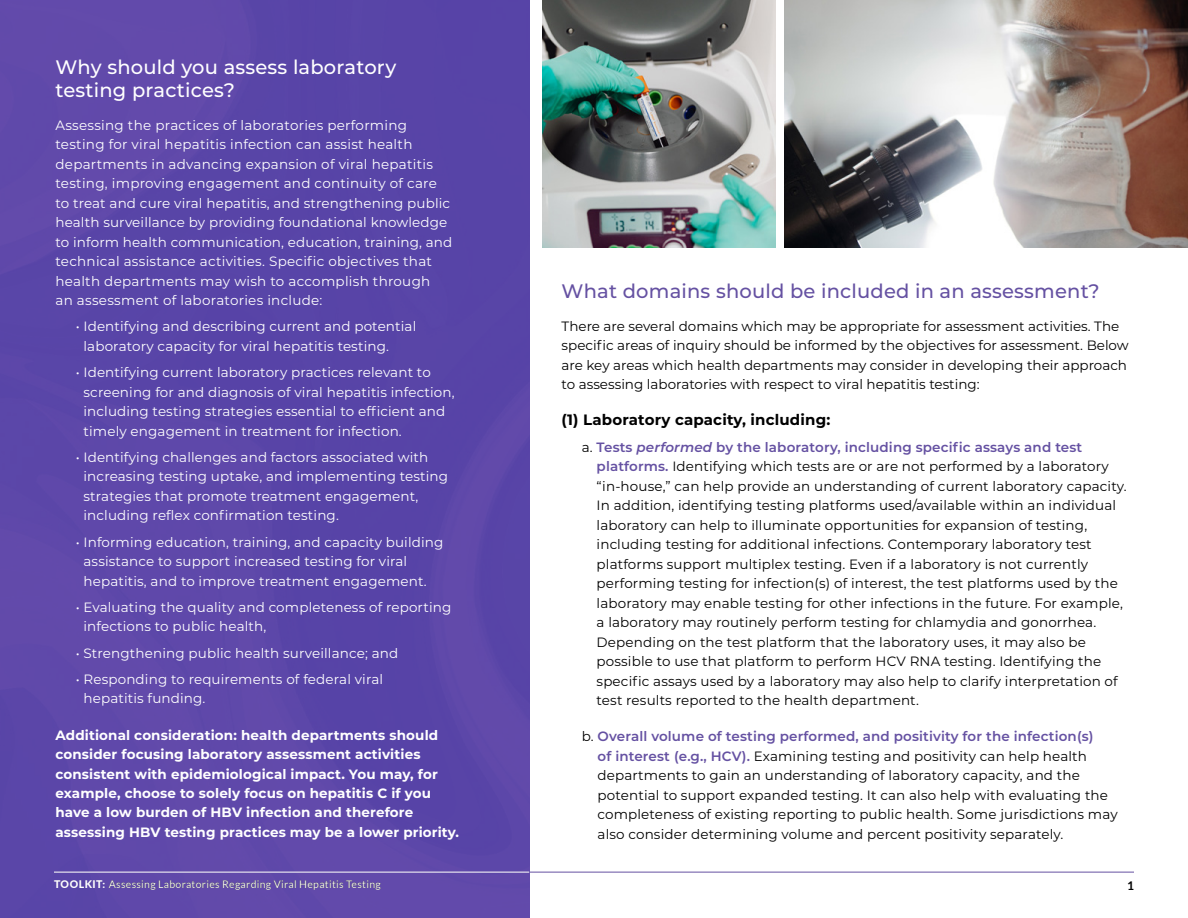
<style>
.page{position:relative;width:1188px;height:918px;background:#fff}
.page>*{position:absolute;margin:0;border:0;box-sizing:border-box;transform-origin:0 0}
.t1{font:500 19.5px/22.5px "Montserrat";letter-spacing:.01em;color:#fff}
.t2{font:500 19.5px "Montserrat";letter-spacing:.01em;color:#6551a2}
.t3{font:700 15px "Montserrat";letter-spacing:.01em;color:#000}
.t4{font:13.5px/19.5px "Montserrat";letter-spacing:.01em;color:#000}
.t5{font:13.5px/19.5px "Montserrat";letter-spacing:.01em;color:#fff}
.t6{font:700 13.5px/19.5px "Montserrat";letter-spacing:.01em;color:#fff}
.t7{font:700 12px "Lato";color:#000}
.t8{font:10.5px "Lato";letter-spacing:.025em;color:#fff}
.s1{font-weight:600;color:#6551a2}
.s2{font-weight:600;font-style:italic;color:#6551a2}
.s3{font-weight:800}
</style>
<div class="page">
<img style="left:0;top:0;width:529px;height:918px">
<img style="left:784px;top:0;width:404px;height:247px">
<img style="left:542px;top:0;width:233px;height:247px">
<hr style="left:54px;top:872px;width:1080px;height:1px;background:#6551a2">
<hr style="left:54px;top:872px;width:475px;height:1px;background:#fff">
<h1 class="t1" style="left:56px;top:55px;width:342px">Why should you assess laboratory testing practices?</h1>
<p class="t5" style="left:56px;top:115px;width:398px">Assessing the practices of laboratories performing testing for viral hepatitis infection can assist health departments in advancing expansion of viral hepatitis testing, improving engagement and continuity of care to treat and cure viral hepatitis, and strengthening public health surveillance by providing foundational knowledge to inform health communication, education, training, and technical assistance activities. Specific objectives that health departments may wish to accomplish through<br>an assessment of laboratories include:</p>
<p class="t5" style="left:84px;top:316px;width:334px;text-indent:-8px">• Identifying and describing current and potential laboratory capacity for viral hepatitis testing.</p>
<p class="t5" style="left:84px;top:362px;width:373px;text-indent:-8px">• Identifying current laboratory practices relevant to screening for and diagnosis of viral hepatitis infection, including testing strategies essential to efficient and timely engagement in treatment for infection.</p>
<p class="t5" style="left:84px;top:447px;width:366px;text-indent:-8px">• Identifying challenges and factors associated with increasing testing uptake, and implementing testing strategies that promote treatment engagement, including reflex confirmation testing.</p>
<p class="t5" style="left:84px;top:532px;width:361px;text-indent:-8px">• Informing education, training, and capacity building assistance to support increased testing for viral hepatitis, and to improve treatment engagement.</p>
<p class="t5" style="left:84px;top:597px;width:369px;text-indent:-8px">• Evaluating the quality and completeness of reporting infections to public health,</p>
<p class="t5" style="left:76px;top:643px;width:324px">• Strengthening public health surveillance; and</p>
<p class="t5" style="left:84px;top:669px;width:301px;text-indent:-8px">• Responding to requirements of federal viral hepatitis funding.</p>
<p class="t6" style="left:55px;top:724px;width:405px">Additional consideration: health departments should consider focusing laboratory assessment activities consistent with epidemiological impact. You may, for example, choose to solely focus on hepatitis C if you have a low burden of HBV infection and therefore assessing HBV testing practices may be a lower priority.</p>
<h1 class="t2" style="left:562px;top:277px;width:540px">What domains should be included in an assessment?</h1>
<p class="t4" style="left:562px;top:316px;width:569px">There are several domains which may be appropriate for assessment activities. The specific areas of inquiry should be informed by the objectives for assessment. Below are key areas which health departments may consider in developing their approach to assessing laboratories with respect to viral hepatitis testing:</p>
<p class="t3" style="left:562px;top:409px;width:270px">(1) Laboratory capacity, including:</p>
<p class="t4" style="left:597px;top:437px;width:532px;text-indent:-15px">a. <span class="s1">Tests</span> <span class="s2">performed</span> <span class="s1">by the laboratory, including specific assays and test platforms.</span> Identifying which tests are or are not performed by a laboratory “in-house,” can help provide an understanding of current laboratory capacity.<br>In addition, identifying testing platforms used/available within an individual laboratory can help to illuminate opportunities for expansion of testing, including testing for additional infections. Contemporary laboratory test platforms support multiplex testing. Even if a laboratory is not currently performing testing for infection(s) of interest, the test platforms used by the laboratory may enable testing for other infections in the future. For example, a laboratory may routinely perform testing for chlamydia and gonorrhea.<br>Depending on the test platform that the laboratory uses, it may also be possible to use that platform to perform HCV RNA testing. Identifying the specific assays used by a laboratory may also help to clarify interpretation of test results reported to the health department.</p>
<p class="t4" style="left:598px;top:726px;width:522px;text-indent:-16px">b. <span class="s1">Overall volume of testing performed, and positivity for the infection(s)<br>of interest (e.g., HCV).</span> Examining testing and positivity can help health departments to gain an understanding of laboratory capacity, and the potential to support expanded testing. It can also help with evaluating the completeness of existing reporting to public health. Some jurisdictions may also consider determining volume and percent positivity separately.</p>
<p class="t8" style="left:54px;top:879px;width:328px"><span class="s3">TOOLKIT:</span> Assessing Laboratories Regarding Viral Hepatitis Testing</p>
<p class="t7" style="left:1127px;top:879px;width:8px">1</p>
</div>
